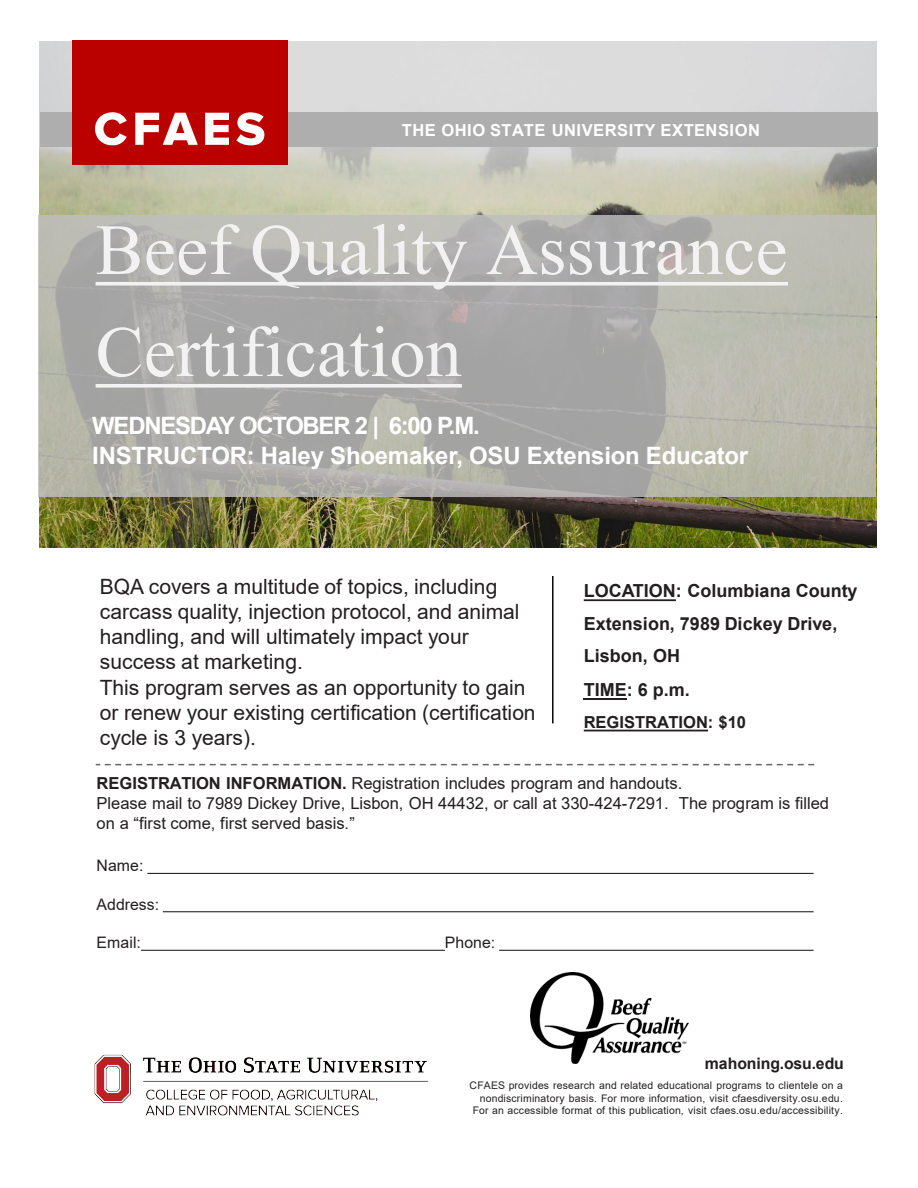
<style>
.page{position:relative;width:918px;height:1188px;background:#fff}
.page>*{position:absolute;margin:0;border:0;box-sizing:border-box;transform-origin:0 0}
.t1{font:72px/102px "Times New Roman";letter-spacing:.005em;color:#f2f2f2}
.t2{font:700 24px "Arial";letter-spacing:-.01em;color:#fff}
.t3{font:700 24px "Arial";letter-spacing:-.055em;color:#fff}
.t4{font:21px/25.2px "Arial";color:#231f20}
.t5{font:700 18px/32.4px "Arial";color:#231f20}
.t6{font:16.5px/19.8px "Arial";color:#231f20}
.t7{font:700 16.5px "Arial";letter-spacing:.03em;color:#fff}
.t8{font:700 16.5px "Arial";letter-spacing:-.005em;color:#231f20}
.t9{font:15.9px "Arial";color:#231f20}
.t10{font:700 15.9px "Arial";letter-spacing:-.01em;color:#231f20}
.t11{font:10.5px/12.6px "Arial";letter-spacing:.015em;color:#231f20;text-align:right}
.s1{font-weight:700}
</style>
<div class="page">
<img style="left:40px;top:41px;width:836px;height:507px">
<div style="left:39px;top:215px;width:837px;height:282px;background:#bfbfbf;opacity:.83"></div>
<svg style="left:584px;top:599px;width:92px;height:2px"></svg>
<hr style="left:584px;top:698px;width:43px;height:2px;background:#231f20">
<svg style="left:584px;top:730px;width:124px;height:1px"></svg>
<hr style="left:552px;top:576px;width:2px;height:147px;background:#070707">
<svg style="left:96px;top:282px;width:692px;height:4px"></svg>
<svg style="left:96px;top:384px;width:366px;height:4px"></svg>
<svg style="left:147px;top:873px;width:667px;height:1px"></svg>
<svg style="left:163px;top:911px;width:651px;height:1px"></svg>
<svg style="left:141px;top:950px;width:304px;height:1px"></svg>
<svg style="left:499px;top:950px;width:315px;height:1px"></svg>
<svg style="left:96px;top:764px;width:718px;height:1px"></svg>
<div style="left:40px;top:112px;width:73px;height:35px;background:#afaeae"></div>
<div style="left:258px;top:112px;width:620px;height:35px;background:#afaeae"></div>
<div style="left:72px;top:40px;width:215px;height:125px;background:#b00"></div>
<svg style="left:95px;top:112px;width:32px;height:33px"></svg>
<svg style="left:135px;top:113px;width:63px;height:32px"></svg>
<svg style="left:205px;top:113px;width:24px;height:32px"></svg>
<svg style="left:236px;top:112px;width:28px;height:33px"></svg>
<img style="left:94px;top:1054px;width:334px;height:62px">
<img style="left:530px;top:972px;width:158px;height:91px">
<p class="t7" style="left:402px;top:118px;width:360px">THE OHIO STATE UNIVERSITY EXTENSION</p>
<h1 class="t1" style="left:96px;top:197px;width:693px">Beef Quality Assurance<br>Certification</h1>
<p class="t3" style="left:92px;top:408px;width:389px">WEDNESDAY OCTOBER 2 | 6:00 P.M.</p>
<p class="t2" style="left:92px;top:439px;width:658px">INSTRUCTOR: Haley Shoemaker, OSU Extension Educator</p>
<p class="t4" style="left:100px;top:574px;width:421px">BQA covers a multitude of topics, including carcass quality, injection protocol, and animal handling, and will ultimately impact your success at marketing.</p>
<p class="t4" style="left:100px;top:674px;width:437px">This program serves as an opportunity to gain or renew your existing certification (certification cycle is 3 years).</p>
<p class="t5" style="left:584px;top:575px;width:275px">LOCATION: Columbiana County<br>Extension, 7989 Dickey Drive,<br>Lisbon, OH</p>
<p class="t5" style="left:584px;top:674px;width:108px">TIME: 6 p.m.</p>
<p class="t8" style="left:584px;top:710px;width:164px">REGISTRATION: $10</p>
<p class="t6" style="left:97px;top:774px;width:587px"><span class="s1">REGISTRATION INFORMATION.</span> Registration includes program and handouts.</p>
<p class="t6" style="left:97px;top:793px;width:734px">Please mail to 7989 Dickey Drive, Lisbon, OH 44432, or call at 330-424-7291. The program is filled on a “first come, first served basis.”</p>
<p class="t9" style="left:97px;top:855px;width:48px">Name:</p>
<p class="t9" style="left:97px;top:893px;width:64px">Address:</p>
<p class="t9" style="left:97px;top:932px;width:46px">Email:</p>
<p class="t9" style="left:445px;top:932px;width:52px">Phone:</p>
<p class="t10" style="left:705px;top:1052px;width:141px">mahoning.osu.edu</p>
<p class="t11" style="left:470px;top:1079px;width:375px">CFAES provides research and related educational programs to clientele on a nondiscriminatory basis. For more information, visit cfaesdiversity.osu.edu.<br>For an accessible format of this publication, visit cfaes.osu.edu/accessibility.</p>
</div>
